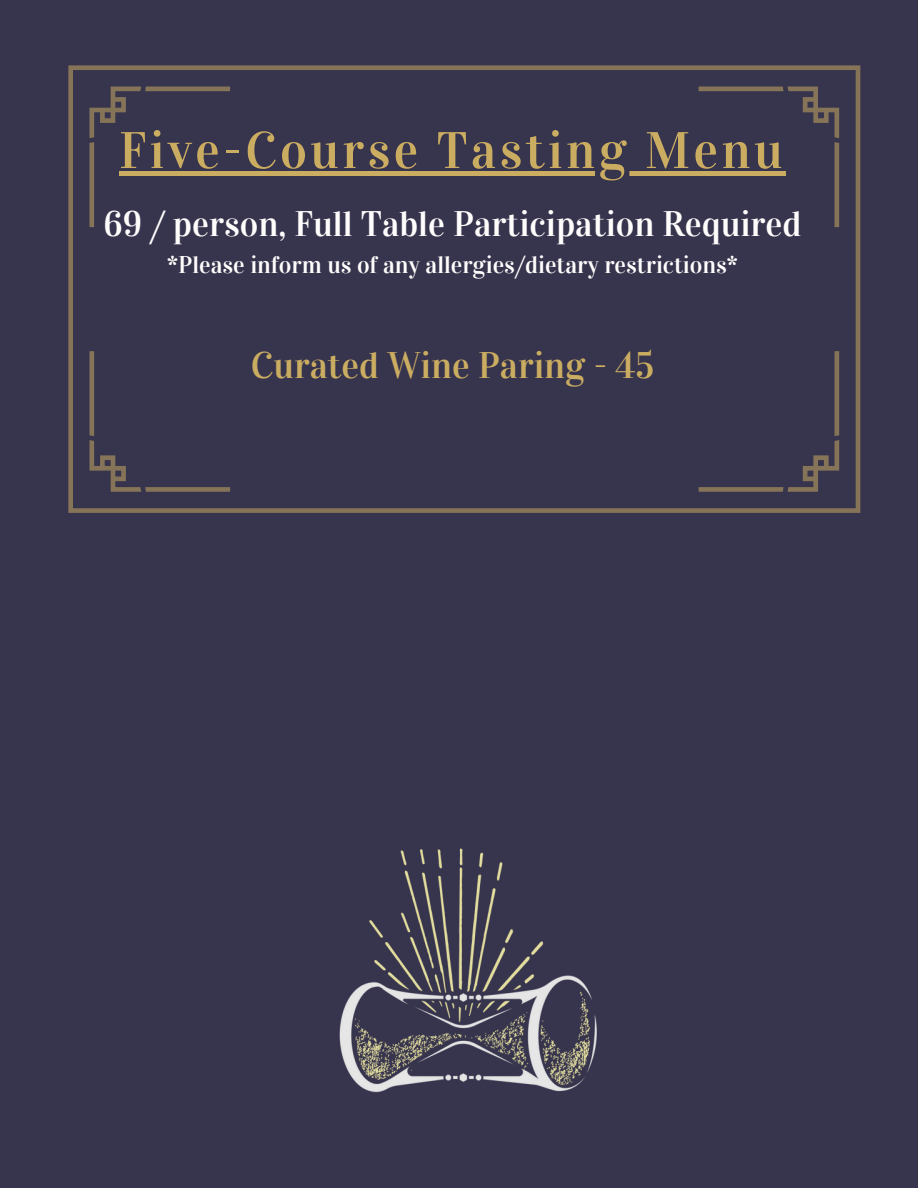
<style>
.page{position:relative;width:918px;height:1188px;background:#37344d}
.page>*{position:absolute;margin:0;border:0;box-sizing:border-box;transform-origin:0 0}
.t1{font:51.45px "Vidaloka";letter-spacing:.065em;color:#cbad62}
.t2{font:36.9px "Vidaloka";color:#cbad62}
.t3{font:35.4px "Vidaloka";color:#fffdfc}
.t4{font:24.15px "Vidaloka";color:#fffdfc}
</style>
<div class="page">
<svg style="left:68px;top:65px;width:792px;height:448px"></svg>
<svg style="left:79px;top:76px;width:771px;height:426px"></svg>
<img style="left:339px;top:848px;width:258px;height:245px">
<div style="left:119px;top:171px;width:667px;height:5px;background:#cbad62"></div>
<h1 class="t1" style="left:119px;top:120px;width:665px">Five-Course Tasting Menu</h1>
<p class="t3" style="left:103px;top:202px;width:700px">69 / person, Full Table Participation Required</p>
<p class="t4" style="left:167px;top:250px;width:572px">*Please inform us of any allergies/dietary restrictions*</p>
<h2 class="t2" style="left:251px;top:343px;width:405px">Curated Wine Paring - 45</h2>
</div>
